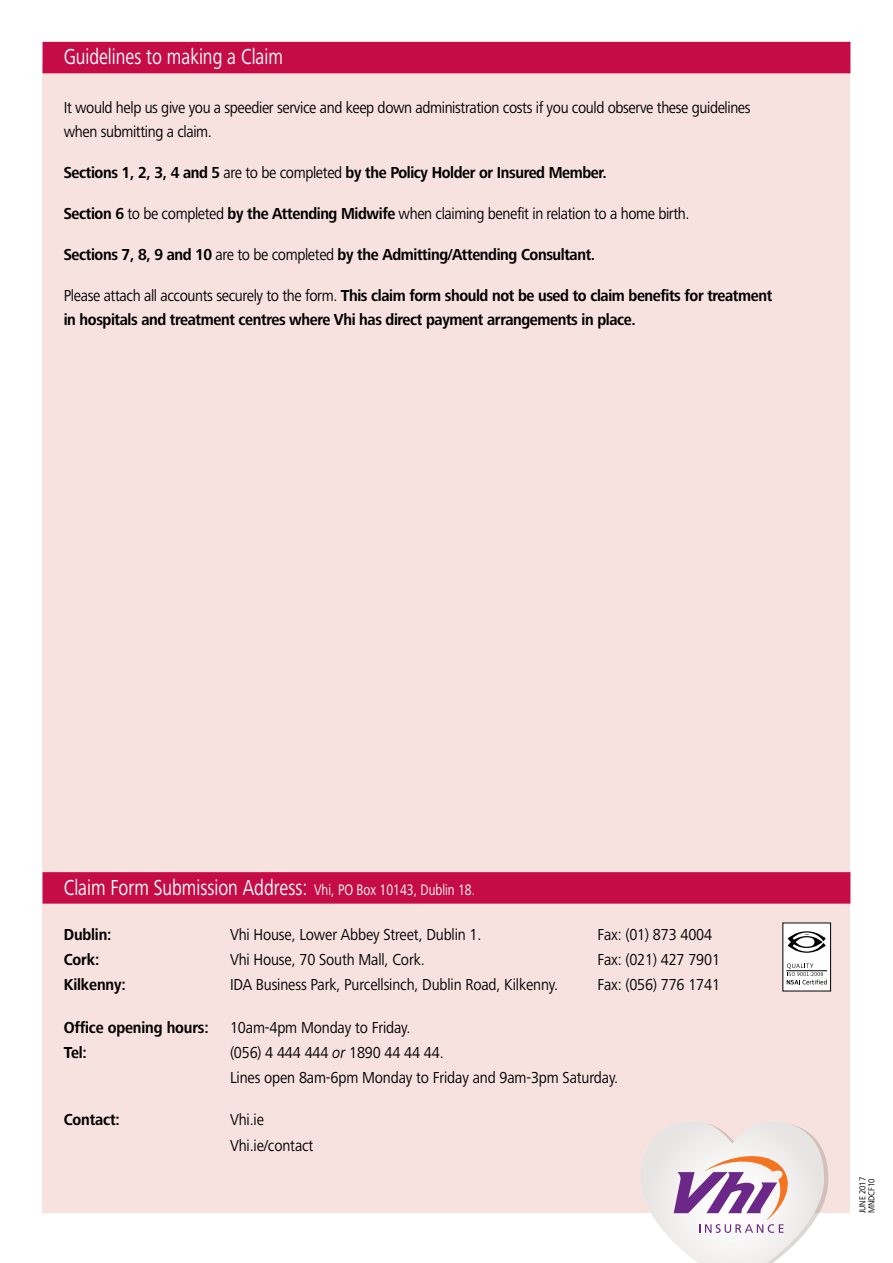
<style>
.page{position:relative;width:893px;height:1263px;background:#fff}
.page>*{position:absolute;margin:0;border:0;box-sizing:border-box;transform-origin:0 0}
.t1{font:22.5px "Frutiger Next LT";color:#fff;scale:.8 1}
.t2{font:16.5px/25.2px "Frutiger Next LT";letter-spacing:-.01em;color:#000;scale:.9 1}
.t3{font:700 16.5px/24px "Frutiger Next LT";letter-spacing:-.025em;color:#000;scale:.9 1}
.t4{font:9px/9px "Frutiger Next LT";letter-spacing:-.01em;color:#000;scale:.9 1}
.s1{font-weight:400}
.s2{font-weight:700}
.s3{font-size:15.75px}
.s4{font-style:italic}
</style>
<div class="page">
<div style="left:43px;top:63px;width:807px;height:1150px;background:#f7e2df"></div>
<svg style="left:641px;top:1122px;width:187px;height:141px"></svg>
<div style="left:43px;top:872px;width:807px;height:32px;background:#c60c46"></div>
<div style="left:783px;top:923px;width:48px;height:68px;background:#fff"></div>
<div style="left:782px;top:922px;width:49px;height:69px;border:1px solid #000"></div>
<svg style="left:788px;top:931px;width:38px;height:22px"></svg>
<hr style="left:786px;top:970px;width:41px;height:1px;background:#000">
<svg style="left:787px;top:963px;width:40px;height:21px"></svg>
<div style="left:43px;top:42px;width:807px;height:31px;background:#c60c46"></div>
<h1 class="t1" style="left:64px;top:44px;width:275px">Guidelines to making a Claim</h1>
<p class="t2" style="left:64px;top:95px;width:765px;line-height:24px">It would help us give you a speedier service and keep down administration costs if you could observe these guidelines when submitting a claim.</p>
<p class="t3" style="left:64px;top:160px;width:605px">Sections 1, 2, 3, 4 and 5 <span class="s1">are to be completed</span> by the Policy Holder or Insured Member.</p>
<p class="t2" style="left:64px;top:201px;width:697px"><span class="s2">Section 6</span> to be completed <span class="s2">by the Attending Midwife</span> when claiming benefit in relation to a home birth.</p>
<p class="t3" style="left:64px;top:242px;width:592px">Sections 7, 8, 9 and 10 <span class="s1">are to be completed</span> by the Admitting/Attending Consultant.</p>
<p class="t3" style="left:64px;top:283px;width:789px"><span class="s1">Please attach all accounts securely to the form.</span> This claim form should not be used to claim benefits for treatment in hospitals and treatment centres where Vhi has direct payment arrangements in place.</p>
<h1 class="t1" style="left:64px;top:875px;width:516px">Claim Form Submission Address: <span class="s3">Vhi, PO Box 10143, Dublin 18.</span></h1>
<p class="t3" style="left:64px;top:922px;width:55px">Dublin:</p>
<p class="t2" style="left:230px;top:922px;width:281px">Vhi House, Lower Abbey Street, Dublin 1.</p>
<p class="t2" style="left:598px;top:922px;width:129px">Fax: (01) 873 4004</p>
<p class="t3" style="left:64px;top:948px;width:41px">Cork:</p>
<p class="t2" style="left:230px;top:947px;width:218px">Vhi House, 70 South Mall, Cork.</p>
<p class="t2" style="left:598px;top:947px;width:138px">Fax: (021) 427 7901</p>
<p class="t3" style="left:64px;top:973px;width:70px">Kilkenny:</p>
<p class="t2" style="left:230px;top:972px;width:366px">IDA Business Park, Purcellsinch, Dublin Road, Kilkenny.</p>
<p class="t2" style="left:598px;top:972px;width:138px">Fax: (056) 776 1741</p>
<p class="t3" style="left:64px;top:1015px;width:163px">Office opening hours:</p>
<p class="t2" style="left:230px;top:1015px;width:202px">10am-4pm Monday to Friday.</p>
<p class="t3" style="left:64px;top:1040px;width:27px">Tel:</p>
<p class="t2" style="left:230px;top:1040px;width:433px">(056) 4 444 444 <span class="s4">or</span> 1890 44 44 44.<br>Lines open 8am-6pm Monday to Friday and 9am-3pm Saturday.</p>
<p class="t3" style="left:64px;top:1108px;width:64px">Contact:</p>
<p class="t2" style="left:230px;top:1107px;width:94px">Vhi.ie<br>Vhi.ie/contact</p>
<p class="t4" style="left:858px;top:1213px;width:42px;rotate:-90deg">JUNE 2017<br>MNDCF10</p>
</div>
